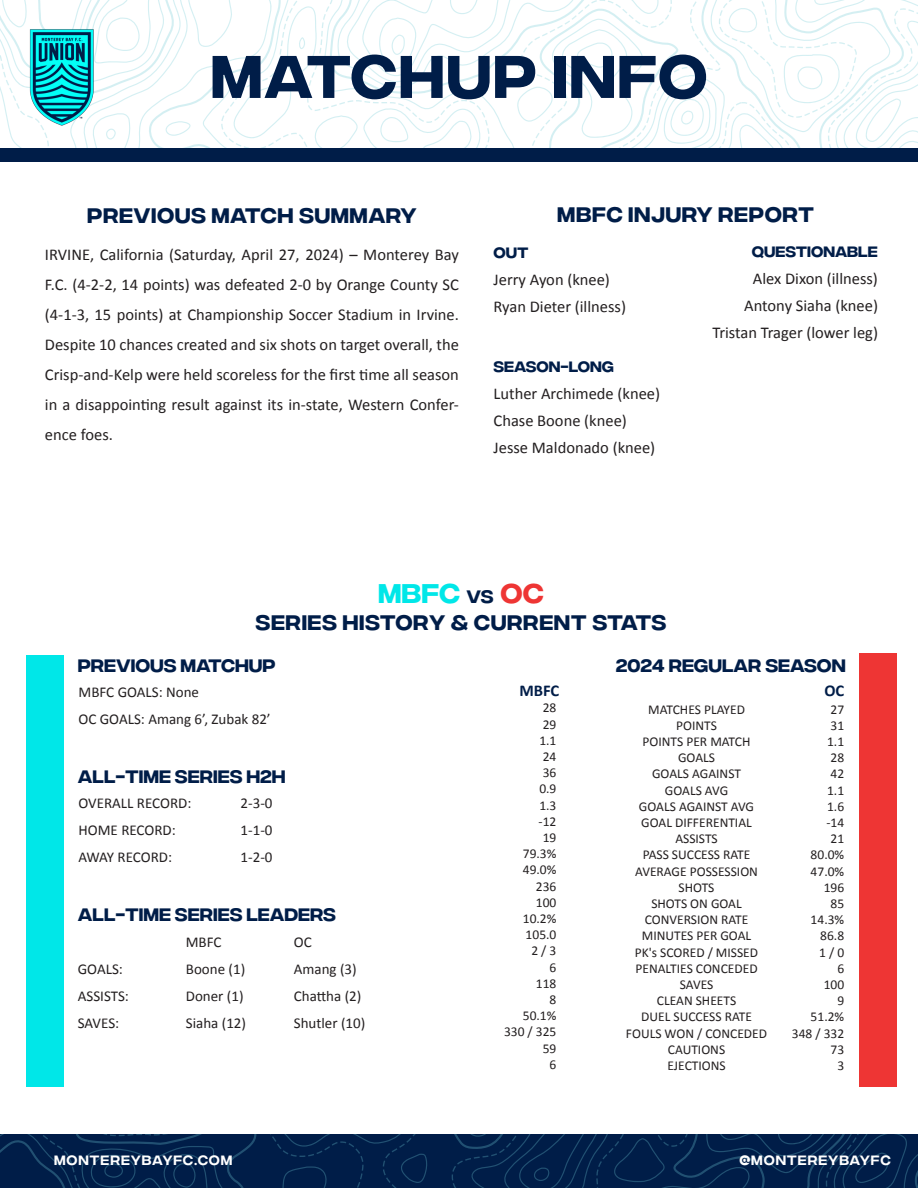
<style>
.page{position:relative;width:918px;height:1188px;background:#fff}
.page>*{position:absolute;margin:0;border:0;box-sizing:border-box;transform-origin:0 0}
.t1{font:500 60px "Integral CF";letter-spacing:.025em;color:#001d48}
.t2{font:500 27px "Integral CF";color:#00e7e8}
.t3{font:500 21px "Integral CF";letter-spacing:.025em;color:#001d48}
.t4{font:500 18px "Integral CF";color:#001d48}
.t5{font:16.5px/30px "Calibri";color:#231f20;text-align:justify}
.t6{font:700 16.5px "Calibri";color:#001d48}
.t7{font:15px "Calibri";color:#231f20}
.t8{font:500 15px "Integral CF";color:#001d48}
.t9{font:13.5px "Calibri";color:#231f20}
.t10{font:13.5px "Integral CF";letter-spacing:.06em;color:#fff}
.s1{font-size:18px;color:#001d48}
.s2{color:#ee3534}
</style>
<div class="page">
<svg style="left:0;top:1134px;width:918px;height:54px;background:#03214b"></svg>
<svg style="left:0;top:0;width:918px;height:148px"></svg>
<div style="left:0;top:148px;width:918px;height:14px;background:#001d48"></div>
<img style="left:28px;top:26px;width:69px;height:101px">
<div style="left:26px;top:655px;width:38px;height:432px;background:#00e7e8"></div>
<div style="left:859px;top:654px;width:38px;height:433px;background:#ee3534"></div>
<p class="t1" style="left:211px;top:43px;width:498px">MATCHUP INFO</p>
<p class="t3" style="left:87px;top:204px;width:331px">PREVIOUS MATCH SUMMARY</p>
<p class="t5" style="left:45px;top:239px;width:416px">IRVINE, California (Saturday, April 27, 2024) – Monterey Bay F.C. (4-2-2, 14 points) was defeated 2-0 by Orange County SC (4-1-3, 15 points) at Championship Soccer Stadium in Irvine.<br>Despite 10 chances created and six shots on target overall, the Crisp-and-Kelp were held scoreless for the first time all season in a disappointing result against its in-state, Western Confer&shy;ence foes.</p>
<p class="t3" style="left:557px;top:203px;width:258px">MBFC INJURY REPORT</p>
<p class="t8" style="left:494px;top:245px;width:37px">OUT</p>
<p class="t5" style="left:494px;top:264px;width:118px">Jerry Ayon (knee)</p>
<p class="t5" style="left:494px;top:291px;width:134px">Ryan Dieter (illness)</p>
<p class="t8" style="left:494px;top:359px;width:122px">SEASON-LONG</p>
<p class="t5" style="left:494px;top:380px;width:168px;line-height:27px">Luther Archimede (knee)<br>Chase Boone (knee)</p>
<p class="t5" style="left:494px;top:432px;width:163px">Jesse Maldonado (knee)</p>
<p class="t8" style="left:752px;top:244px;width:128px">QUESTIONABLE</p>
<p class="t5" style="left:753px;top:263px;width:127px">Alex Dixon (illness)</p>
<p class="t5" style="left:744px;top:290px;width:135px">Antony Siaha (knee)</p>
<p class="t5" style="left:712px;top:317px;width:167px">Tristan Trager (lower leg)</p>
<p class="t2" style="left:378px;top:579px;width:168px">MBFC <span class="s1">VS</span> <span class="s2">OC</span></p>
<p class="t3" style="left:256px;top:611px;width:412px">SERIES HISTORY &amp; CURRENT STATS</p>
<p class="t4" style="left:78px;top:655px;width:199px">PREVIOUS MATCHUP</p>
<p class="t7" style="left:79px;top:682px;width:122px">MBFC GOALS: None</p>
<p class="t7" style="left:79px;top:709px;width:194px">OC GOALS: Amang 6’, Zubak 82’</p>
<p class="t4" style="left:78px;top:766px;width:209px">ALL-TIME SERIES H2H</p>
<p class="t7" style="left:79px;top:793px;width:114px">OVERALL RECORD:</p>
<p class="t7" style="left:241px;top:793px;width:33px">2-3-0</p>
<p class="t7" style="left:79px;top:820px;width:99px">HOME RECORD:</p>
<p class="t7" style="left:241px;top:820px;width:33px">1-1-0</p>
<p class="t7" style="left:79px;top:847px;width:95px">AWAY RECORD:</p>
<p class="t7" style="left:241px;top:847px;width:33px">1-2-0</p>
<p class="t4" style="left:78px;top:905px;width:260px">ALL-TIME SERIES LEADERS</p>
<p class="t7" style="left:186px;top:931px;width:37px">MBFC</p>
<p class="t7" style="left:294px;top:931px;width:19px">OC</p>
<p class="t7" style="left:78px;top:958px;width:47px">GOALS:</p>
<p class="t7" style="left:186px;top:958px;width:61px">Boone (1)</p>
<p class="t7" style="left:294px;top:958px;width:64px">Amang (3)</p>
<p class="t7" style="left:78px;top:985px;width:53px">ASSISTS:</p>
<p class="t7" style="left:186px;top:985px;width:59px">Doner (1)</p>
<p class="t7" style="left:294px;top:985px;width:69px">Chattha (2)</p>
<p class="t7" style="left:78px;top:1012px;width:43px">SAVES:</p>
<p class="t7" style="left:186px;top:1012px;width:62px">Siaha (12)</p>
<p class="t7" style="left:294px;top:1012px;width:73px">Shutler (10)</p>
<p class="t4" style="left:616px;top:655px;width:232px">2024 REGULAR SEASON</p>
<p class="t9" style="left:648px;top:700px;width:98px">MATCHES PLAYED</p>
<p class="t9" style="left:676px;top:716px;width:42px">POINTS</p>
<p class="t9" style="left:643px;top:732px;width:109px">POINTS PER MATCH</p>
<p class="t9" style="left:678px;top:748px;width:38px">GOALS</p>
<p class="t9" style="left:652px;top:765px;width:90px">GOALS AGAINST</p>
<p class="t9" style="left:665px;top:781px;width:65px">GOALS AVG</p>
<p class="t9" style="left:639px;top:797px;width:117px">GOALS AGAINST AVG</p>
<p class="t9" style="left:641px;top:813px;width:112px">GOAL DIFFERENTIAL</p>
<p class="t9" style="left:675px;top:829px;width:44px">ASSISTS</p>
<p class="t9" style="left:643px;top:846px;width:109px">PASS SUCCESS RATE</p>
<p class="t9" style="left:635px;top:862px;width:124px">AVERAGE POSSESSION</p>
<p class="t9" style="left:679px;top:878px;width:37px">SHOTS</p>
<p class="t9" style="left:651px;top:894px;width:92px">SHOTS ON GOAL</p>
<p class="t9" style="left:645px;top:910px;width:105px">CONVERSION RATE</p>
<p class="t9" style="left:642px;top:927px;width:111px">MINUTES PER GOAL</p>
<p class="t9" style="left:635px;top:943px;width:125px">PK's SCORED / MISSED</p>
<p class="t9" style="left:635px;top:959px;width:124px">PENALTIES CONCEDED</p>
<p class="t9" style="left:680px;top:975px;width:35px">SAVES</p>
<p class="t9" style="left:657px;top:991px;width:81px">CLEAN SHEETS</p>
<p class="t9" style="left:641px;top:1008px;width:112px">DUEL SUCCESS RATE</p>
<p class="t9" style="left:626px;top:1024px;width:143px">FOULS WON / CONCEDED</p>
<p class="t9" style="left:668px;top:1040px;width:59px">CAUTIONS</p>
<p class="t9" style="left:667px;top:1056px;width:60px">EJECTIONS</p>
<p class="t6" style="left:520px;top:679px;width:41px">MBFC</p>
<p class="t6" style="left:824px;top:679px;width:21px">OC</p>
<p class="t9" style="left:543px;top:699px;width:15px">28</p>
<p class="t9" style="left:543px;top:715px;width:15px">29</p>
<p class="t9" style="left:539px;top:731px;width:19px">1.1</p>
<p class="t9" style="left:543px;top:747px;width:15px">24</p>
<p class="t9" style="left:543px;top:763px;width:15px">36</p>
<p class="t9" style="left:539px;top:780px;width:19px">0.9</p>
<p class="t9" style="left:539px;top:796px;width:19px">1.3</p>
<p class="t9" style="left:539px;top:812px;width:19px">-12</p>
<p class="t9" style="left:543px;top:828px;width:15px">19</p>
<p class="t9" style="left:523px;top:844px;width:35px">79.3%</p>
<p class="t9" style="left:523px;top:861px;width:35px">49.0%</p>
<p class="t9" style="left:536px;top:877px;width:22px">236</p>
<p class="t9" style="left:536px;top:893px;width:22px">100</p>
<p class="t9" style="left:523px;top:909px;width:35px">10.2%</p>
<p class="t9" style="left:526px;top:925px;width:32px">105.0</p>
<p class="t9" style="left:531px;top:942px;width:27px">2 / 3</p>
<p class="t9" style="left:550px;top:958px;width:8px">6</p>
<p class="t9" style="left:536px;top:974px;width:22px">118</p>
<p class="t9" style="left:550px;top:990px;width:8px">8</p>
<p class="t9" style="left:523px;top:1006px;width:35px">50.1%</p>
<p class="t9" style="left:504px;top:1023px;width:54px">330 / 325</p>
<p class="t9" style="left:543px;top:1039px;width:15px">59</p>
<p class="t9" style="left:550px;top:1055px;width:8px">6</p>
<p class="t9" style="left:831px;top:700px;width:15px">27</p>
<p class="t9" style="left:831px;top:716px;width:15px">31</p>
<p class="t9" style="left:827px;top:732px;width:19px">1.1</p>
<p class="t9" style="left:831px;top:748px;width:15px">28</p>
<p class="t9" style="left:831px;top:765px;width:15px">42</p>
<p class="t9" style="left:827px;top:781px;width:19px">1.1</p>
<p class="t9" style="left:827px;top:797px;width:19px">1.6</p>
<p class="t9" style="left:826px;top:813px;width:19px">-14</p>
<p class="t9" style="left:831px;top:829px;width:15px">21</p>
<p class="t9" style="left:811px;top:846px;width:35px">80.0%</p>
<p class="t9" style="left:811px;top:862px;width:35px">47.0%</p>
<p class="t9" style="left:824px;top:878px;width:22px">196</p>
<p class="t9" style="left:831px;top:894px;width:15px">85</p>
<p class="t9" style="left:811px;top:910px;width:35px">14.3%</p>
<p class="t9" style="left:820px;top:927px;width:25px">86.8</p>
<p class="t9" style="left:819px;top:943px;width:27px">1 / 0</p>
<p class="t9" style="left:837px;top:959px;width:8px">6</p>
<p class="t9" style="left:824px;top:975px;width:22px">100</p>
<p class="t9" style="left:837px;top:991px;width:8px">9</p>
<p class="t9" style="left:811px;top:1008px;width:35px">51.2%</p>
<p class="t9" style="left:792px;top:1024px;width:54px">348 / 332</p>
<p class="t9" style="left:831px;top:1040px;width:15px">73</p>
<p class="t9" style="left:837px;top:1056px;width:8px">3</p>
<p class="t10" style="left:54px;top:1153px;width:180px">MONTEREYBAYFC.COM</p>
<p class="t10" style="left:739px;top:1153px;width:153px">@MONTEREYBAYFC</p>
</div>
